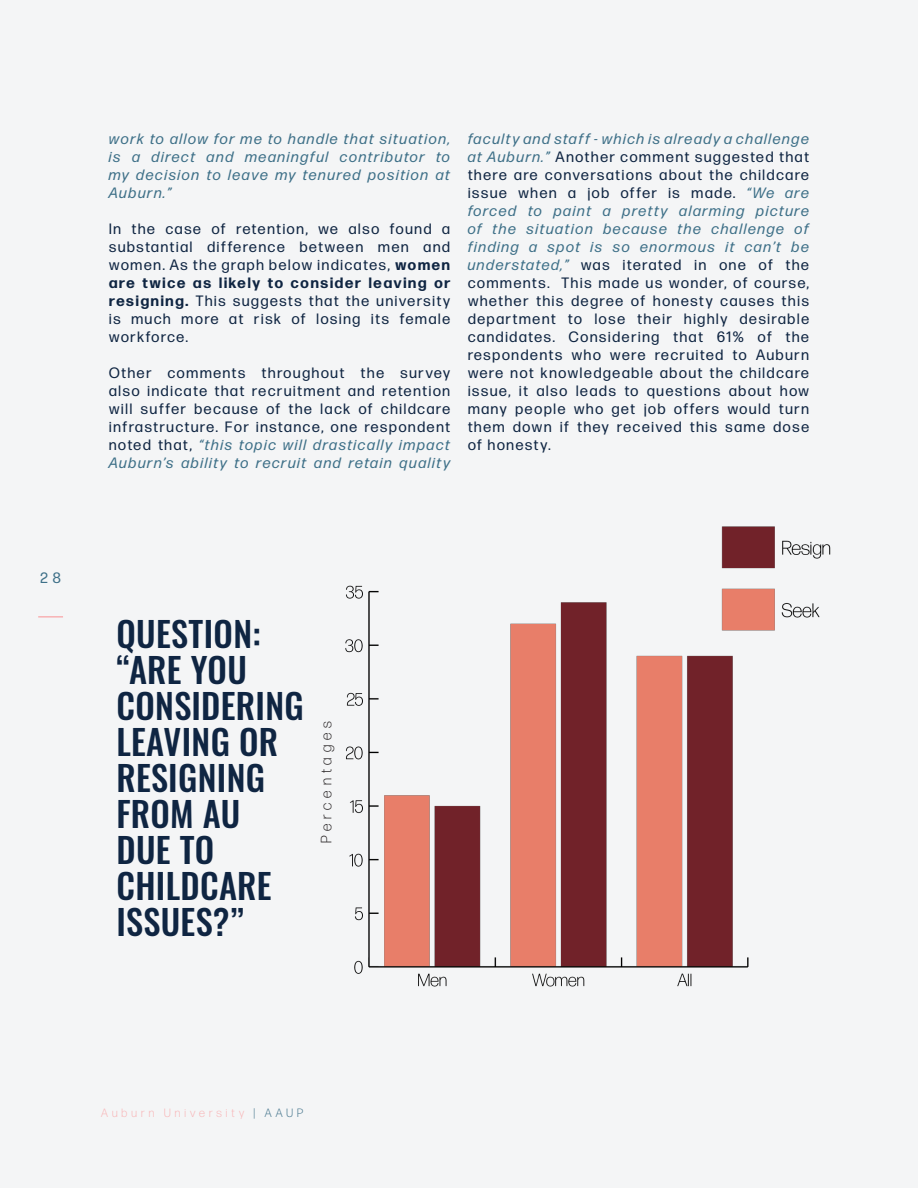
<style>
.page{position:relative;width:918px;height:1188px;background:#f4f5f6}
.page>*{position:absolute;margin:0;border:0;box-sizing:border-box;transform-origin:0 0}
.t1{font:500 34.5px/36px "Oswald";letter-spacing:.01em;color:#0f2542}
.t2{font:15px/18px "Forma DJR Display";letter-spacing:.12em;color:#0f2542;text-align:justify}
.t3{font:italic 15px/18px "Forma DJR Display";letter-spacing:.12em;color:#3e7088;text-align:justify}
.t4{font:300 15px "Forma DJR Display";letter-spacing:.34em;color:#231f20}
.t5{font:15px "Forma DJR Display";color:#3e7088}
.t6{font:300 12px "Forma DJR Display";letter-spacing:.34em;color:#f8b2b4}
.s1{font-weight:700}
.s2{font-style:italic;color:#3e7088}
.s3{color:#3e7088}
</style>
<div class="page">
<hr style="left:38px;top:616px;width:25px;height:2px;background:#f8b2b4">
<img style="left:346px;top:585px;width:403px;height:402px">
<img style="left:710px;top:526px;width:121px;height:116px">
<p class="t5" style="left:40px;top:569px;width:22px">2 8</p>
<p class="t3" style="left:109px;top:129px;width:343px">work to allow for me to handle that situation, is a direct and meaningful contributor to my decision to leave my tenured position at Auburn.”</p>
<p class="t2" style="left:109px;top:219px;width:343px">In the case of retention, we also found a substantial difference between men and women. As the graph below indicates, <span class="s1">women are twice as likely to consider leaving or resigning.</span> This suggests that the university is much more at risk of losing its female workforce.</p>
<p class="t2" style="left:109px;top:363px;width:343px">Other comments throughout the survey also indicate that recruitment and retention will suffer because of the lack of childcare infrastructure. For instance, one respondent noted that, <span class="s2">“this topic will drastically impact Auburn’s ability to recruit and retain quality</span></p>
<p class="t2" style="left:468px;top:129px;width:343px"><span class="s2">faculty and staff - which is already a challenge at Auburn.”</span> Another comment suggested that there are conversations about the childcare issue when a job offer is made. <span class="s2">“We are forced to paint a pretty alarming picture of the situation because the challenge of finding a spot is so enormous it can’t be understated,”</span> was iterated in one of the comments. This made us wonder, of course, whether this degree of honesty causes this department to lose their highly desirable candidates. Considering that 61% of the respondents who were recruited to Auburn were not knowledgeable about the childcare issue, it also leads to questions about how many people who get job offers would turn them down if they received this same dose of honesty.</p>
<h1 class="t1" style="left:116px;top:613px;width:189px">QUESTION: “ARE YOU<br>CONSIDERING<br>LEAVING OR<br>RESIGNING<br>FROM AU<br>DUE TO<br>CHILDCARE<br>ISSUES?”</h1>
<p class="t4" style="left:317px;top:843px;width:124px;rotate:-90deg">Percentages</p>
<p class="t6" style="left:101px;top:1106px;width:203px">Auburn University <span class="s3">| AAUP</span></p>
</div>
